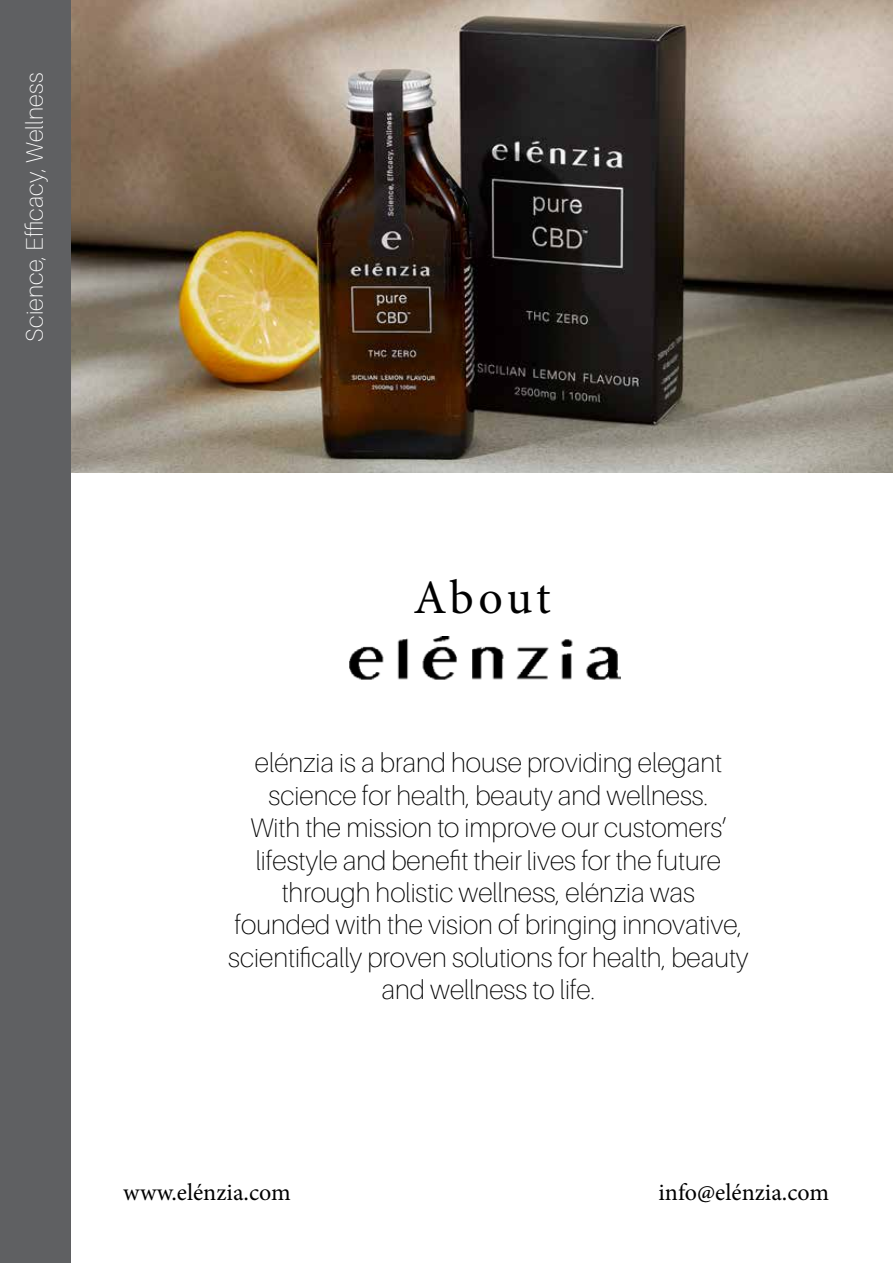
<style>
.page{position:relative;width:893px;height:1263px;background:#fff}
.page>*{position:absolute;margin:0;border:0;box-sizing:border-box;transform-origin:0 0}
.t1{font:48px "Minion Pro";letter-spacing:.08em;color:#000}
.t2{font:100 27px/32.4px "Aileron";color:#000;text-align:center}
.t3{font:24px "Minion Pro";color:#000}
.t4{font:100 24px "Aileron";letter-spacing:.005em;color:#fff}
</style>
<div class="page">
<img style="left:70px;top:0;width:823px;height:472px">
<img style="left:349px;top:637px;width:272px;height:43px">
<div style="left:0;top:0;width:70px;height:1263px;background:#5f6062"></div>
<p class="t4" style="left:21px;top:342px;width:270px;rotate:-90deg">Science, Efficacy, Wellness</p>
<h1 class="t1" style="left:413px;top:566px;width:139px">About</h1>
<p class="t2" style="left:228px;top:747px;width:522px">elénzia is a brand house providing elegant science for health, beauty and wellness.<br>With the mission to improve our customers’ lifestyle and benefit their lives for the future through holistic wellness, elénzia was<br>founded with the vision of bringing innovative, scientifically proven solutions for health, beauty and wellness to life.</p>
<p class="t3" style="left:123px;top:1176px;width:169px">www.elénzia.com</p>
<p class="t3" style="left:658px;top:1176px;width:172px">info@elénzia.com</p>
</div>
